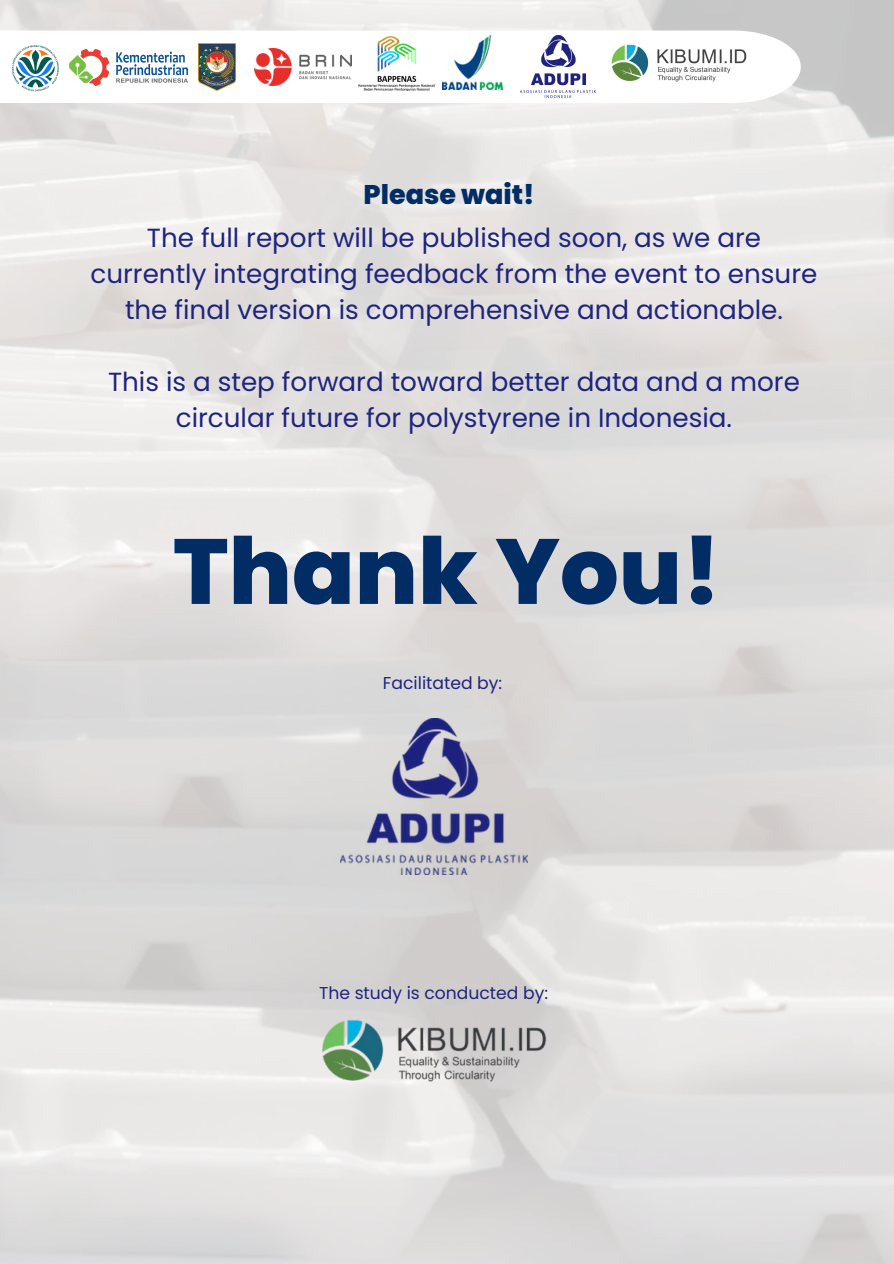
<style>
.page{position:relative;width:894px;height:1264px;background:#fff}
.page>*{position:absolute;margin:0;border:0;box-sizing:border-box;transform-origin:0 0}
.t1{font:800 92.25px "Poppins";color:#022c64}
.t2{font:800 27px "Poppins";color:#022c64}
.t3{font:26.25px/36px "Poppins";color:#1f247f;text-align:center}
.t4{font:17.1px "Poppins";color:#1f247f}
</style>
<div class="page">
<img style="left:0;top:0;width:893px;height:1263px">
<img style="left:340px;top:718px;width:187px;height:156px">
<img style="left:319px;top:1016px;width:232px;height:68px">
<svg style="left:0;top:31px;width:800px;height:72px"></svg>
<img style="left:254px;top:48px;width:97px;height:37px">
<img style="left:198px;top:43px;width:37px;height:47px">
<img style="left:0;top:35px;width:70px;height:66px">
<img style="left:70px;top:50px;width:117px;height:36px">
<img style="left:358px;top:36px;width:78px;height:54px">
<img style="left:442px;top:35px;width:60px;height:54px">
<img style="left:602px;top:37px;width:160px;height:53px">
<img style="left:521px;top:35px;width:74px;height:62px">
<p class="t2" style="left:363px;top:176px;width:173px">Please wait!</p>
<p class="t3" style="left:90px;top:220px;width:728px">The full report will be published soon, as we are currently integrating feedback from the event to ensure the final version is comprehensive and actionable.</p>
<p class="t3" style="left:108px;top:364px;width:693px">This is a step forward toward better data and a more circular future for polystyrene in Indonesia.</p>
<p class="t1" style="left:173px;top:507px;width:549px">Thank You!</p>
<p class="t4" style="left:383px;top:671px;width:121px">Facilitated by:</p>
<p class="t4" style="left:319px;top:980px;width:230px">The study is conducted by:</p>
</div>
